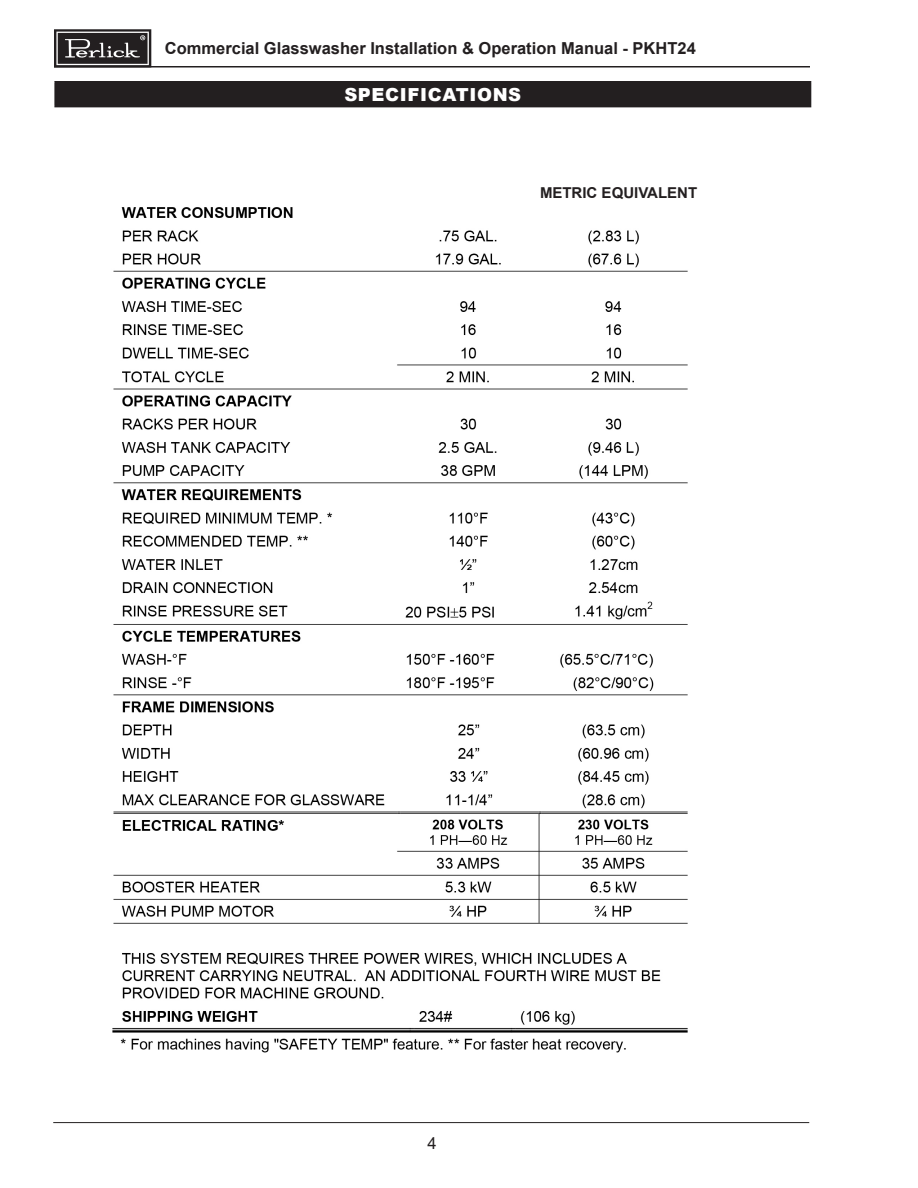
<style>
.page{position:relative;width:918px;height:1188px;background:#fff}
.page>*{position:absolute;margin:0;border:0;box-sizing:border-box;transform-origin:0 0}
.heading_1_Table_Whit{font:900 18px "Arial";letter-spacing:.035em;color:#fff}
.t1{font:700 16.5px "Arial";color:#231f20}
.t2{font:16.5px "Arial";color:#231f20}
.t3{font:700 15px "Arial";color:#231f20}
</style>
<div class="page">
<hr style="left:54px;top:66px;width:756px;height:2px;background:#231f20">
<svg style="left:54px;top:29px;width:97px;height:37px;background:#4e4b4c"></svg>
<hr style="left:53px;top:1122px;width:756px;height:1px;background:#231f20">
<div style="left:55px;top:82px;width:756px;height:25px;background:#231f20"></div>
<hr style="left:54px;top:81px;width:757px;height:1px;background:#231f20">
<hr style="left:54px;top:82px;width:2px;height:24px;background:#231f20">
<hr style="left:54px;top:106px;width:757px;height:1px;background:#231f20">
<img style="left:112px;top:207px;width:576px;height:846px">
<p class="t1" style="left:165px;top:37px;width:532px">Commercial Glasswasher Installation &amp; Operation Manual - PKHT24</p>
<p class="heading_1_Table_Whit" style="left:344px;top:81px;width:178px">SPECIFICATIONS</p>
<p class="t3" style="left:540px;top:182px;width:159px">METRIC EQUIVALENT</p>
<p class="t2" style="left:427px;top:1132px;width:11px">4</p>
</div>
